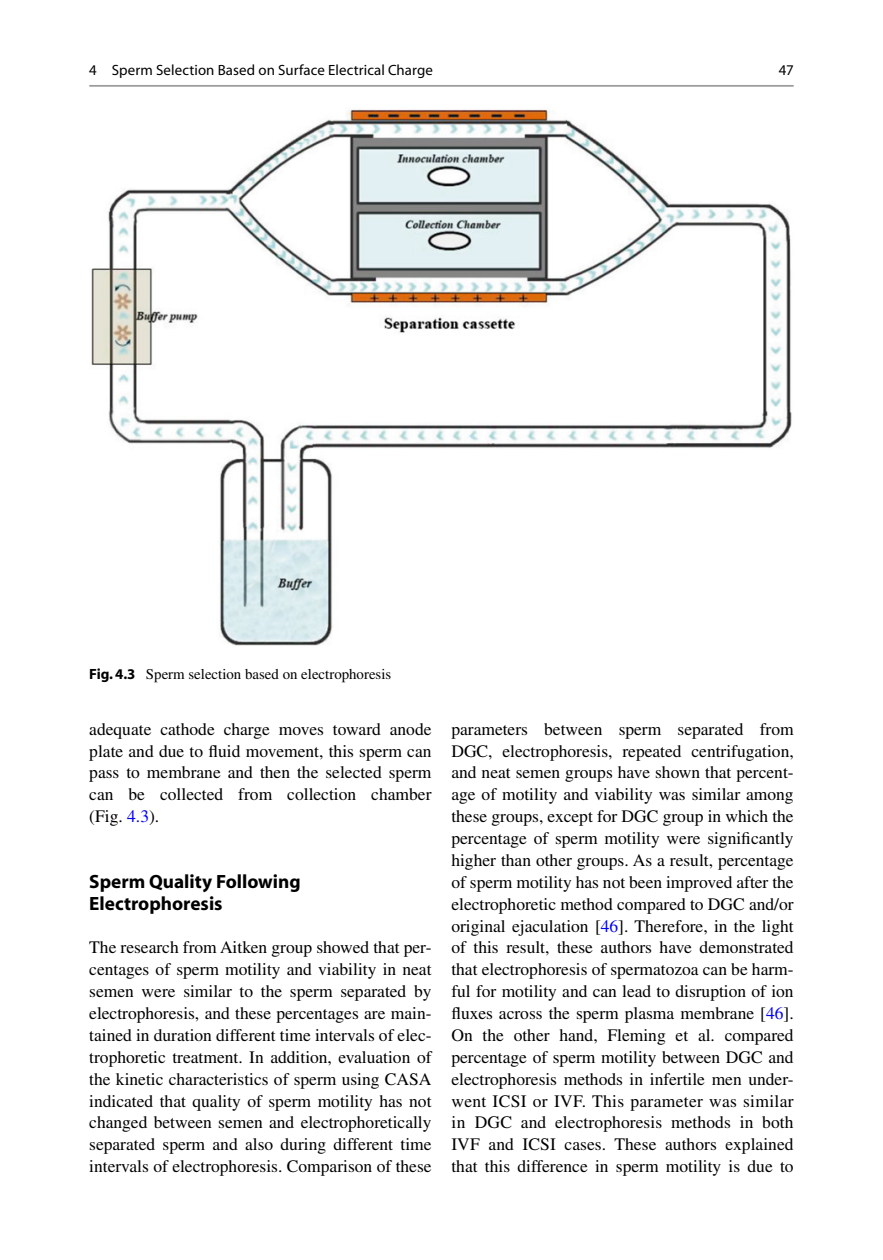
<style>
.page{position:relative;width:883px;height:1260px;background:#fff}
.page>*{position:absolute;margin:0;border:0;box-sizing:border-box;transform-origin:0 0}
.t1{font:700 19.25px/21.9px "Myriad";color:#000}
.t2{font:17.5px/21.9px "Times";color:#000;text-align:justify}
.t3{font:14.88px "Myriad";letter-spacing:.01em;color:#000}
.t4{font:14.88px "Times";color:#000}
.s1{font-family:"Myriad";font-weight:700}
.s2{color:#0000fa}
</style>
<div class="page">
<img style="left:91px;top:109px;width:701px;height:537px">
<hr style="left:89px;top:85px;width:705px;height:2px;background:#9c9c9c">
<p class="t3" style="left:89px;top:64px;width:345px">4 Sperm Selection Based on Surface Electrical Charge</p>
<p class="t3" style="left:779px;top:64px;width:16px">47</p>
<p class="t4" style="left:89px;top:669px;width:304px"><span class="s1">Fig. 4.3</span> Sperm selection based on electrophoresis</p>
<p class="t2" style="left:89px;top:720px;width:344px">adequate cathode charge moves toward anode plate and due to fluid movement, this sperm can pass to membrane and then the selected sperm can be collected from collection chamber (Fig. <span class="s2">4.3</span> ).</p>
<p class="t1" style="left:89px;top:872px;width:213px">Sperm Quality Following<br>Electrophoresis</p>
<p class="t2" style="left:89px;top:938px;width:344px">The research from Aitken group showed that per&shy;centages of sperm motility and viability in neat semen were similar to the sperm separated by electrophoresis, and these percentages are main&shy;tained in duration different time intervals of elec&shy;trophoretic treatment. In addition, evaluation of the kinetic characteristics of sperm using CASA indicated that quality of sperm motility has not changed between semen and electrophoretically separated sperm and also during different time intervals of electrophoresis. Comparison of these</p>
<p class="t2" style="left:451px;top:720px;width:344px">parameters between sperm separated from DGC, electrophoresis, repeated centrifugation, and neat semen groups have shown that percent&shy;age of motility and viability was similar among these groups, except for DGC group in which the percentage of sperm motility were significantly higher than other groups. As a result, percentage of sperm motility has not been improved after the electrophoretic method compared to DGC and/or original ejaculation [ <span class="s2">46</span> ]. Therefore, in the light of this result, these authors have demonstrated that electrophoresis of spermatozoa can be harm&shy;ful for motility and can lead to disruption of ion fluxes across the sperm plasma membrane [ <span class="s2">46</span> ].<br>On the other hand, Fleming et al. compared percentage of sperm motility between DGC and electrophoresis methods in infertile men under&shy;went ICSI or IVF. This parameter was similar in DGC and electrophoresis methods in both IVF and ICSI cases. These authors explained that this difference in sperm motility is due to</p>
</div>
